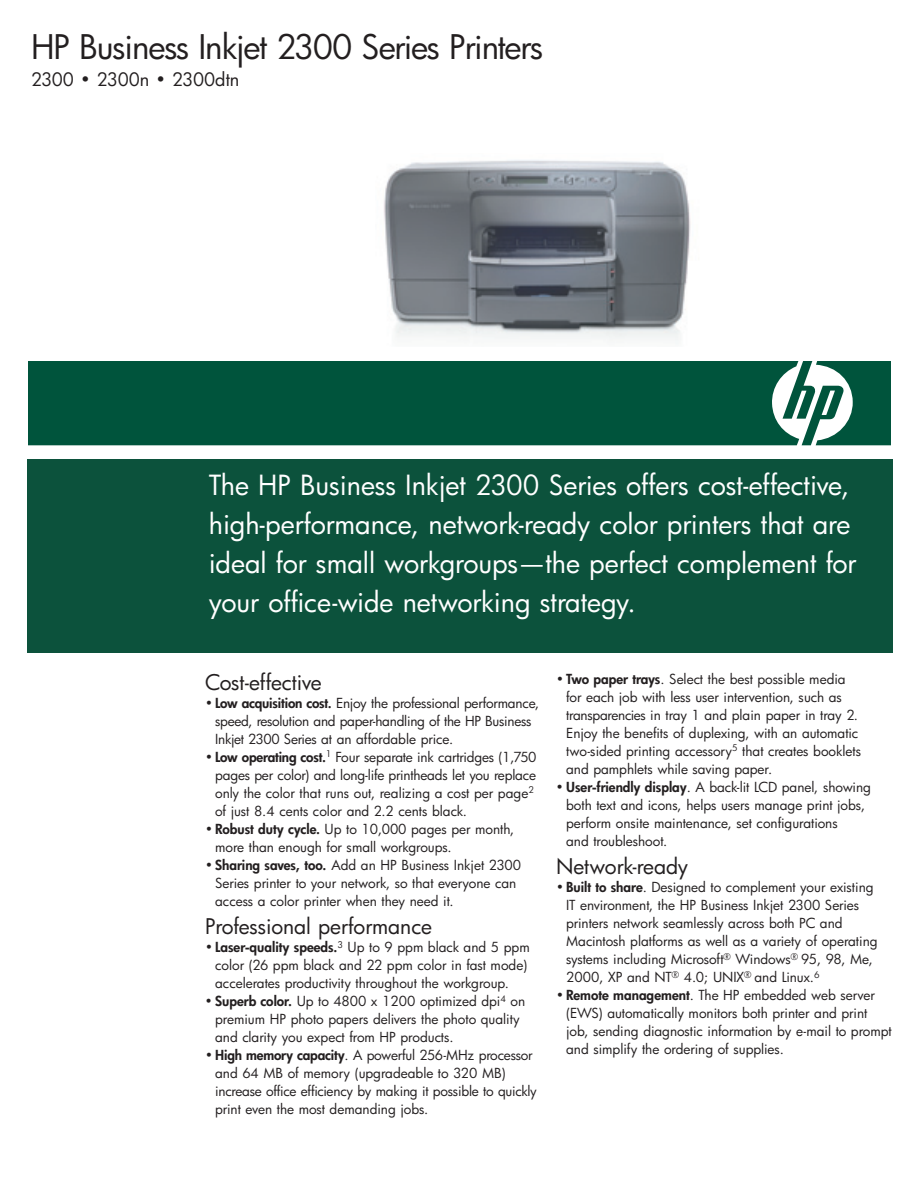
<style>
.page{position:relative;width:918px;height:1188px;background:#fff}
.page>*{position:absolute;margin:0;border:0;box-sizing:border-box;transform-origin:0 0}
.t1{font:33px "Futura";letter-spacing:-.035em;color:#231f20}
.t2{font:27px/39px "Futura";color:#fff}
.t3{font:21px "Futura";letter-spacing:-.005em;color:#231f20}
.t4{font:18px "Futura";color:#231f20}
.t5{font:13.5px/18px "Futura";color:#231f20}
.t6{font:13.5px/18px "Futura";letter-spacing:-.02em;color:#231f20}
.s1{font-weight:800}
</style>
<div class="page">
<img style="left:384px;top:160px;width:307px;height:181px">
<div style="left:27px;top:459px;width:865px;height:193px;background:#0c523c"></div>
<div style="left:29px;top:361px;width:862px;height:84px;background:#00543c"></div>
<h1 class="t1" style="left:31px;top:31px;width:514px">HP Business Inkjet 2300 Series Printers</h1>
<h3 class="t4" style="left:31px;top:71px;width:210px">2300 • 2300n • 2300dtn</h3>
<h2 class="t2" style="left:209px;top:468px;width:649px">The HP Business Inkjet 2300 Series offers cost-effective, high-performance, network-ready color printers that are ideal for small workgroups—the perfect complement for your office-wide networking strategy.</h2>
<h3 class="t3" style="left:205px;top:672px;width:118px">Cost-effective</h3>
<p class="t6" style="left:215px;top:695px;width:326px;text-indent:-10px"><span class="s1">• Low acquisition cost.</span> Enjoy the professional performance, speed, resolution and paper-handling of the HP Business<br>Inkjet 2300 Series at an affordable price.</p>
<p class="t5" style="left:215px;top:749px;width:323px;text-indent:-10px"><span class="s1">• Low operating cost.</span><sup>1</sup> Four separate ink cartridges (1,750 pages per color) and long-life printheads let you replace only the color that runs out, realizing a cost per page<sup>2 </sup>of just 8.4 cents color and 2.2 cents black.</p>
<p class="t5" style="left:215px;top:821px;width:301px;text-indent:-10px"><span class="s1">• Robust duty cycle.</span> Up to 10,000 pages per month, more than enough for small workgroups.</p>
<p class="t5" style="left:215px;top:857px;width:307px;text-indent:-10px"><span class="s1">• Sharing saves, too.</span> Add an HP Business Inkjet 2300<br>Series printer to your network, so that everyone can access a color printer when they need it.</p>
<h3 class="t3" style="left:205px;top:917px;width:229px">Professional performance</h3>
<p class="t5" style="left:215px;top:939px;width:316px;text-indent:-10px"><span class="s1">• Laser-quality speeds.</span><sup>3</sup> Up to 9 ppm black and 5 ppm color (26 ppm black and 22 ppm color in fast mode) accelerates productivity throughout the workgroup.</p>
<p class="t5" style="left:215px;top:993px;width:312px;text-indent:-10px"><span class="s1">• Superb color.</span> Up to 4800 x 1200 optimized dpi<sup>4</sup> on premium HP photo papers delivers the photo quality and clarity you expect from HP products.</p>
<p class="t5" style="left:215px;top:1047px;width:323px;text-indent:-10px"><span class="s1">• High memory capacity</span>. A powerful 256-MHz processor and 64 MB of memory (upgradeable to 320 MB) increase office efficiency by making it possible to quickly print even the most demanding jobs.</p>
<p class="t5" style="left:566px;top:671px;width:297px;text-indent:-10px"><span class="s1">• Two paper trays</span>. Select the best possible media for each job with less user intervention, such as transparencies in tray 1 and plain paper in tray 2.<br>Enjoy the benefits of duplexing, with an automatic two-sided printing accessory<sup>5</sup> that creates booklets and pamphlets while saving paper.</p>
<p class="t5" style="left:566px;top:779px;width:306px;text-indent:-10px"><span class="s1">• User-friendly display</span>. A back-lit LCD panel, showing both text and icons, helps users manage print jobs, perform onsite maintenance, set configurations<br>and troubleshoot.</p>
<h3 class="t3" style="left:556px;top:857px;width:134px">Network-ready</h3>
<p class="t5" style="left:566px;top:879px;width:313px;text-indent:-10px"><span class="s1">• Built to share</span>. Designed to complement your existing IT environment, the HP Business Inkjet 2300 Series printers network seamlessly across both PC and Macintosh platforms as well as a variety of operating systems including Microsoft<sup>®</sup> Windows<sup>®</sup> 95, 98, Me, 2000, XP and NT<sup>®</sup> 4.0; UNIX<sup>®</sup> and Linux.<sup>6</sup></p>
<p class="t5" style="left:566px;top:987px;width:327px;text-indent:-10px"><span class="s1">• Remote management</span>. The HP embedded web server (EWS) automatically monitors both printer and print job, sending diagnostic information by e-mail to prompt and simplify the ordering of supplies.</p>
</div>
